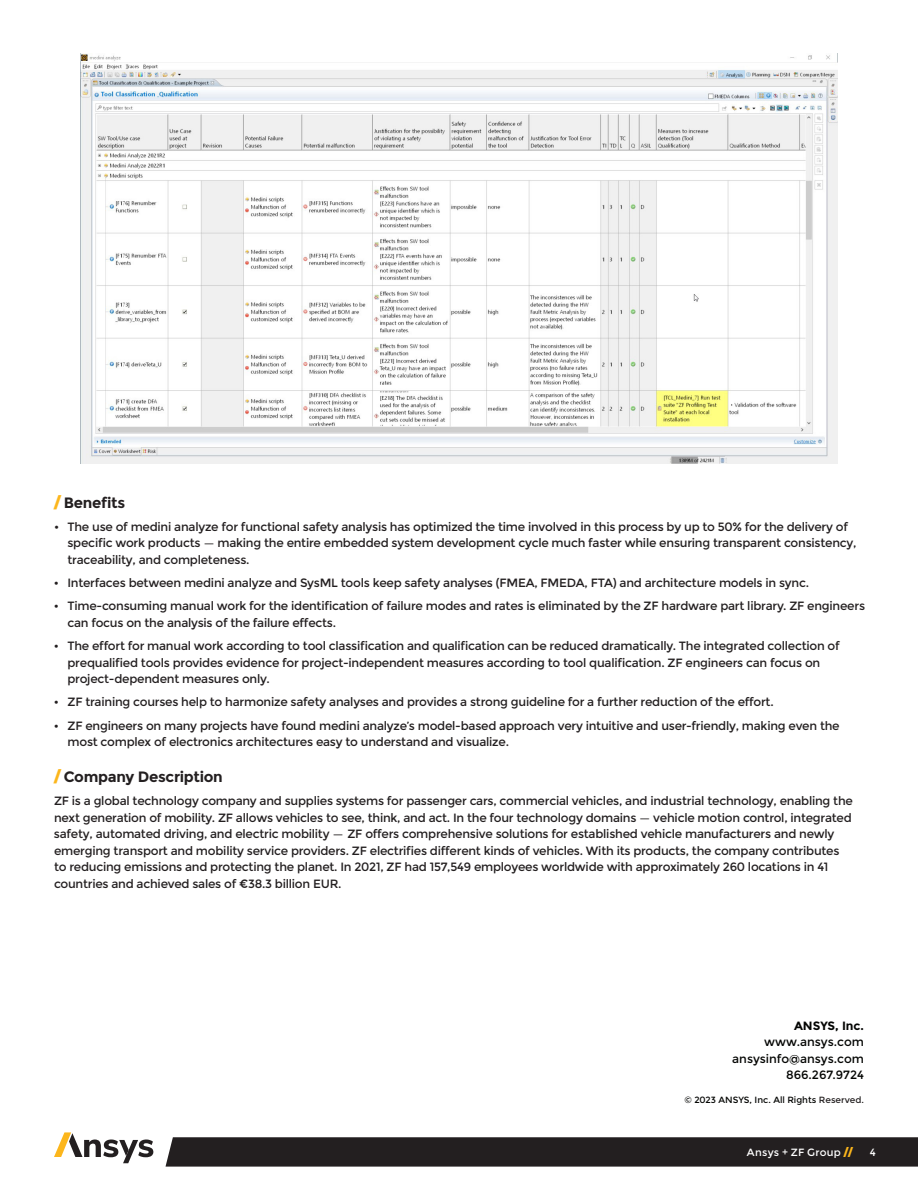
<style>
.page{position:relative;width:918px;height:1188px;background:#fff}
.page>*{position:absolute;margin:0;border:0;box-sizing:border-box;transform-origin:0 0}
.t1{font:700 15px "Montserrat";letter-spacing:-.02em;color:#231f20}
.t2{font:12px/16.5px "Montserrat";letter-spacing:-.02em;color:#231f20}
.t3{font:12px/16.5px "Montserrat";color:#040503;text-align:right}
.t4{font:700 12px "Montserrat";letter-spacing:-.005em;color:#040503}
.t5{font:10.5px "Montserrat";letter-spacing:.02em;color:#fff}
.t6{font:9px "Montserrat";color:#040503}
.s1{font-weight:900;color:#fcb61c}
.s2{color:#231f20}
</style>
<div class="page">
<svg style="left:166px;top:1137px;width:752px;height:30px;background:#282425"></svg>
<svg style="left:54px;top:1132px;width:99px;height:31px"></svg>
<img style="left:81px;top:54px;width:756px;height:410px">
<p class="t1" style="left:54px;top:493px;width:73px"><span class="s1">/</span> Benefits</p>
<p class="t2" style="left:67px;top:519px;width:791px;text-indent:-13px">• The use of medini analyze for functional safety analysis has optimized the time involved in this process by up to 50% for the delivery of specific work products — making the entire embedded system development cycle much faster while ensuring transparent consistency, traceability, and completeness.</p>
<p class="t2" style="left:54px;top:575px;width:757px">• Interfaces between medini analyze and SysML tools keep safety analyses (FMEA, FMEDA, FTA) and architecture models in sync.</p>
<p class="t2" style="left:67px;top:598px;width:799px;text-indent:-14px">• Time-consuming manual work for the identification of failure modes and rates is eliminated by the ZF hardware part library. ZF engineers can focus on the analysis of the failure effects.</p>
<p class="t2" style="left:67px;top:638px;width:774px;text-indent:-14px">• The effort for manual work according to tool classification and qualification can be reduced dramatically. The integrated collection of prequalified tools provides evidence for project-independent measures according to tool qualification. ZF engineers can focus on project-dependent measures only.</p>
<p class="t2" style="left:54px;top:694px;width:721px">• ZF training courses help to harmonize safety analyses and provides a strong guideline for a further reduction of the effort.</p>
<p class="t2" style="left:67px;top:717px;width:774px;text-indent:-14px">• ZF engineers on many projects have found medini analyze’s model-based approach very intuitive and user-friendly, making even the most complex of electronics architectures easy to understand and visualize.</p>
<p class="t1" style="left:54px;top:768px;width:170px"><span class="s1">/</span> Company Description</p>
<p class="t2" style="left:54px;top:793px;width:800px">ZF is a global technology company and supplies systems for passenger cars, commercial vehicles, and industrial technology, enabling the next generation of mobility. ZF allows vehicles to see, think, and act. In the four technology domains — vehicle motion control, integrated safety, automated driving, and electric mobility — ZF offers comprehensive solutions for established vehicle manufacturers and newly emerging transport and mobility service providers. ZF electrifies different kinds of vehicles. With its products, the company contributes to reducing emissions and protecting the planet. In 2021, ZF had 157,549 employees worldwide with approximately 260 locations in 41 countries and achieved sales of €38.3 billion EUR.</p>
<p class="t4" style="left:794px;top:1018px;width:71px">ANSYS, Inc.</p>
<p class="t3" style="left:732px;top:1034px;width:133px">www.ansys.com ansysinfo@ansys.com<br>866.267.9724</p>
<p class="t6" style="left:685px;top:1094px;width:181px">© 2023 ANSYS, Inc. All Rights <span class="s2">Reserved.</span></p>
<p class="t5" style="left:747px;top:1146px;width:107px">Ansys + ZF Group <span class="s1">//</span></p>
<p class="t5" style="left:870px;top:1146px;width:8px">4</p>
</div>
